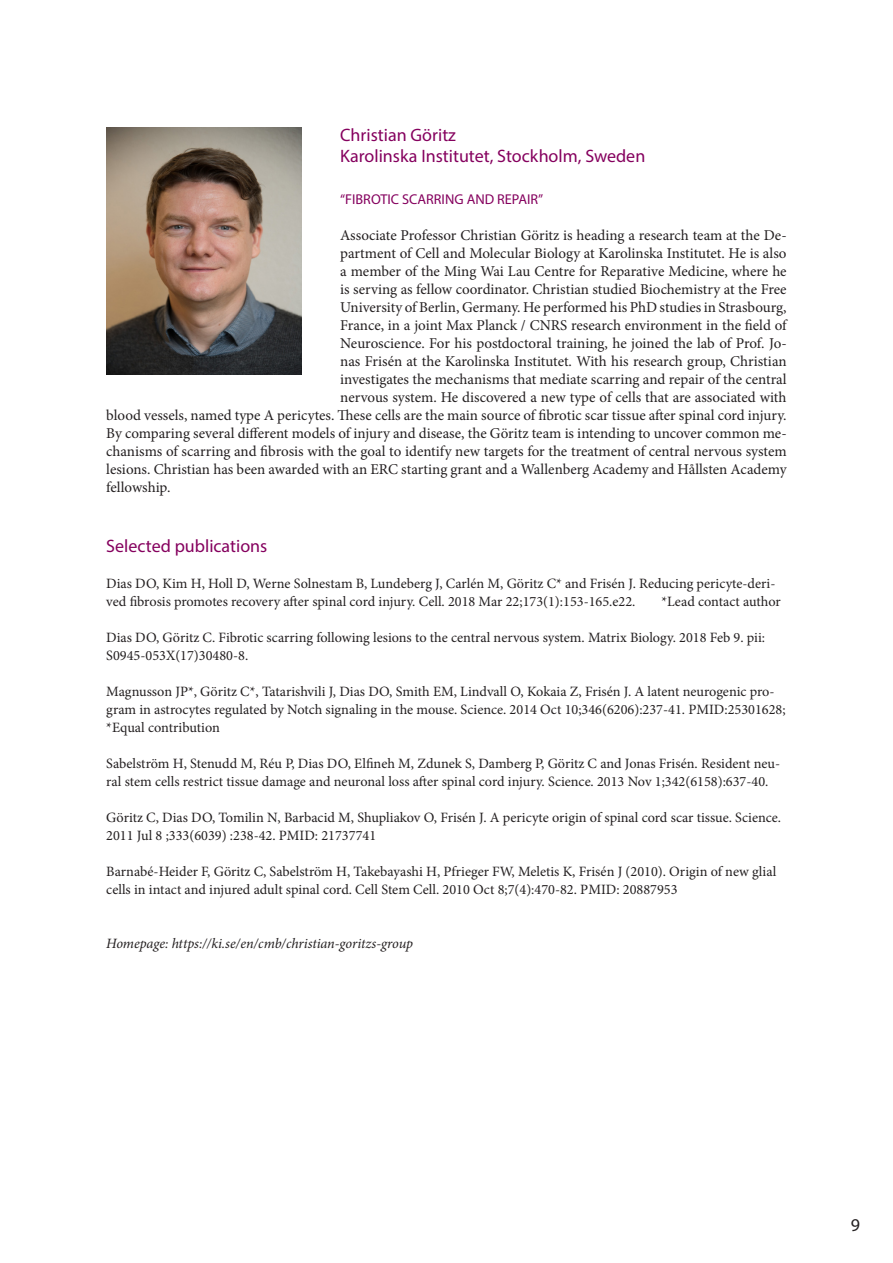
<style>
.page{position:relative;width:893px;height:1263px;background:#fff}
.page>*{position:absolute;margin:0;border:0;box-sizing:border-box;transform-origin:0 0}
.t1{font:18px "Myriad Pro";color:#85015e}
.t2{font:18px "Myriad Pro";color:#231f20}
.t3{font:15px/18px "Minion Pro";letter-spacing:-.005em;color:#231f20;text-align:right}
.t4{font:14.25px/18px "Minion Pro";color:#231f20}
.t5{font:italic 14.25px "Minion Pro";letter-spacing:-.005em;color:#231f20}
.t6{font:14.25px "Myriad Pro";color:#85015e}
</style>
<div class="page">
<img style="left:106px;top:128px;width:196px;height:246px">
<p class="t1" style="left:340px;top:124px;width:117px">Christian Göritz</p>
<p class="t1" style="left:340px;top:145px;width:307px">Karolinska Institutet, Stockholm, Sweden</p>
<p class="t6" style="left:340px;top:190px;width:205px">“FIBROTIC SCARRING AND REPAIR”</p>
<p class="t3" style="left:106px;top:226px;width:682px">Associate Professor Christian Göritz is heading a research team at the De-<br>partment of Cell and Molecular Biology at Karolinska Institutet. He is also<br>a member of the Ming Wai Lau Centre for Reparative Medicine, where he<br>is serving as fellow coordinator. Christian studied Biochemistry at the Free<br>University of Berlin, Germany. He performed his PhD studies in Strasbourg,<br>France, in a joint Max Planck / CNRS research environment in the field of<br>Neuroscience. For his postdoctoral training, he joined the lab of Prof. Jo-<br>nas Frisén at the Karolinska Institutet. With his research group, Christian<br>investigates the mechanisms that mediate scarring and repair of the central<br>nervous system. He discovered a new type of cells that are associated with<br>blood vessels, named type A pericytes. These cells are the main source of fibrotic scar tissue after spinal cord injury.</p>
<p class="t3" style="left:106px;top:424px;width:682px;text-align:justify">By comparing several different models of injury and disease, the Göritz team is intending to uncover common me&shy;chanisms of scarring and fibrosis with the goal to identify new targets for the treatment of central nervous system lesions. Christian has been awarded with an ERC starting grant and a Wallenberg Academy and Hållsten Academy fellowship.</p>
<p class="t1" style="left:106px;top:535px;width:163px">Selected publications</p>
<p class="t4" style="left:106px;top:574px;width:671px">Dias DO, Kim H, Holl D, Werne Solnestam B, Lundeberg J, Carlén M, Göritz C* and Frisén J. Reducing pericyte-deri&shy;ved fibrosis promotes recovery after spinal cord injury. Cell. 2018 Mar 22;173(1):153-165.e22.</p>
<p class="t4" style="left:661px;top:592px;width:121px">*Lead contact author</p>
<p class="t4" style="left:106px;top:628px;width:660px">Dias DO, Göritz C. Fibrotic scarring following lesions to the central nervous system. Matrix Biology. 2018 Feb 9. pii:<br>S0945-053X(17)30480-8.</p>
<p class="t4" style="left:106px;top:682px;width:681px">Magnusson JP*, Göritz C*, Tatarishvili J, Dias DO, Smith EM, Lindvall O, Kokaia Z, Frisén J. A latent neurogenic pro&shy;gram in astrocytes regulated by Notch signaling in the mouse. Science. 2014 Oct 10;346(6206):237-41. PMID:25301628; *Equal contribution</p>
<p class="t4" style="left:106px;top:754px;width:675px">Sabelström H, Stenudd M, Réu P, Dias DO, Elfineh M, Zdunek S, Damberg P, Göritz C and Jonas Frisén. Resident neu&shy;ral stem cells restrict tissue damage and neuronal loss after spinal cord injury. Science. 2013 Nov 1;342(6158):637-40.</p>
<p class="t4" style="left:106px;top:808px;width:676px">Göritz C, Dias DO, Tomilin N, Barbacid M, Shupliakov O, Frisén J. A pericyte origin of spinal cord scar tissue. Science.<br>2011 Jul 8 ;333(6039) :238-42. PMID: 21737741</p>
<p class="t4" style="left:106px;top:862px;width:672px">Barnabé-Heider F, Göritz C, Sabelström H, Takebayashi H, Pfrieger FW, Meletis K, Frisén J (2010). Origin of new glial cells in intact and injured adult spinal cord. Cell Stem Cell. 2010 Oct 8;7(4):470-82. PMID: 20887953</p>
<p class="t5" style="left:106px;top:933px;width:308px">Homepage: https://ki.se/en/cmb/christian-goritzs-group</p>
<p class="t2" style="left:851px;top:1214px;width:11px">9</p>
</div>
